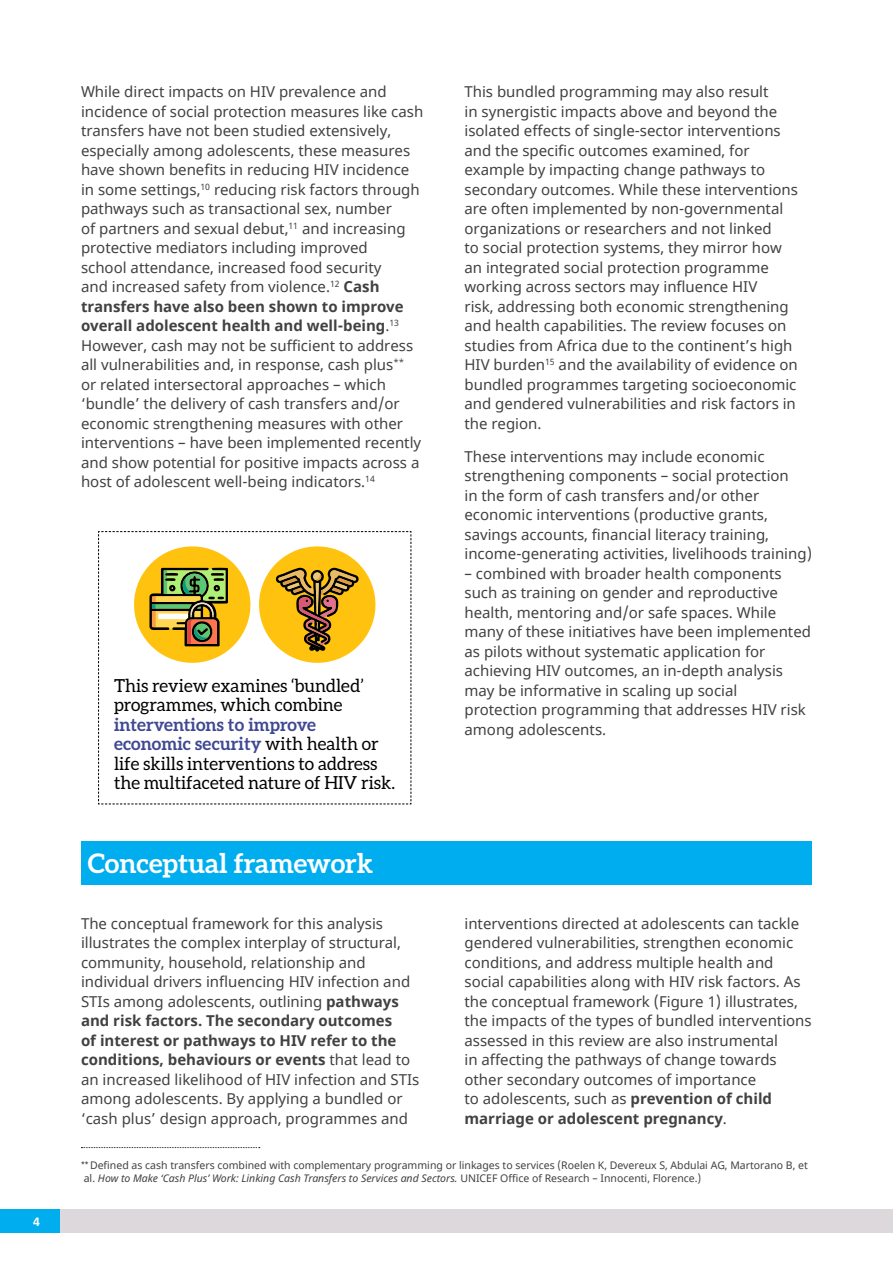
<style>
.page{position:relative;width:893px;height:1263px;background:#fff}
.page>*{position:absolute;margin:0;border:0;box-sizing:border-box;transform-origin:0 0}
.t1{font:700 27px "Aleo";color:#fff}
.t2{font:18px/19.5px "Aleo";color:#000}
.t3{font:15px/19.5px "Noto Sans";color:#414042}
.t4{font:700 13.5px "Calibri";color:#fff}
.t5{font:10.5px/12.6px "Noto Sans";color:#414042}
.s1{font-weight:700}
.s2{font-weight:700;color:#3f4892}
.s3{font-style:italic}
</style>
<div class="page">
<div style="left:0;top:1210px;width:60px;height:23px;background:#00aeef"></div>
<div style="left:60px;top:1210px;width:833px;height:23px;background:#dcd8dc"></div>
<div style="left:81px;top:841px;width:731px;height:43px;background:#00aeef"></div>
<svg style="left:81px;top:1147px;width:179px;height:1px"></svg>
<svg style="left:98px;top:531px;width:314px;height:274px"></svg>
<p class="t4" style="left:33px;top:1212px;width:8px">4</p>
<p class="t3" style="left:81px;top:82px;width:344px">While direct impacts on HIV prevalence and incidence of social protection measures like cash transfers have not been studied extensively, especially among adolescents, these measures have shown benefits in reducing HIV incidence in some settings,<sup>10</sup> reducing risk factors through pathways such as transactional sex, number<br>of partners and sexual debut,<sup>11</sup> and increasing protective mediators including improved<br>school attendance, increased food security<br>and increased safety from violence.<sup>12</sup> <span class="s1">Cash transfers have also been shown to improve overall adolescent health and well-being</span>.<sup>13<br></sup>However, cash may not be sufficient to address all vulnerabilities and, in response, cash plus<sup>**<br></sup>or related intersectoral approaches – which ‘bundle’ the delivery of cash transfers and/or economic strengthening measures with other interventions – have been implemented recently and show potential for positive impacts across a host of adolescent well-being indicators.<sup>14</sup></p>
<p class="t2" style="left:114px;top:675px;width:251px">This review examines ‘bundled’ programmes, which combine</p>
<p class="t2" style="left:114px;top:714px;width:282px"><span class="s2">interventions to improve economic security</span> with health or life skills interventions to address the multifaceted nature of HIV risk.</p>
<h1 class="t1" style="left:88px;top:847px;width:287px">Conceptual framework</h1>
<p class="t3" style="left:464px;top:82px;width:335px">This bundled programming may also result<br>in synergistic impacts above and beyond the isolated effects of single-sector interventions and the specific outcomes examined, for example by impacting change pathways to secondary outcomes. While these interventions are often implemented by non-governmental organizations or researchers and not linked<br>to social protection systems, they mirror how an integrated social protection programme working across sectors may influence HIV<br>risk, addressing both economic strengthening and health capabilities. The review focuses on studies from Africa due to the continent’s high HIV burden<sup>15</sup> and the availability of evidence on bundled programmes targeting socioeconomic and gendered vulnerabilities and risk factors in the region.</p>
<p class="t3" style="left:464px;top:447px;width:349px">These interventions may include economic strengthening components – social protection<br>in the form of cash transfers and/or other economic interventions (productive grants, savings accounts, financial literacy training, income-generating activities, livelihoods training)</p>
<p class="t3" style="left:464px;top:564px;width:348px">– combined with broader health components such as training on gender and reproductive health, mentoring and/or safe spaces. While many of these initiatives have been implemented as pilots without systematic application for achieving HIV outcomes, an in-depth analysis may be informative in scaling up social protection programming that addresses HIV risk among adolescents.</p>
<p class="t3" style="left:81px;top:914px;width:340px">The conceptual framework for this analysis illustrates the complex interplay of structural, community, household, relationship and individual drivers influencing HIV infection and STIs among adolescents, outlining <span class="s1">pathways and risk factors. The secondary outcomes<br>of interest or pathways to HIV refer to the conditions, behaviours or events</span> that lead to an increased likelihood of HIV infection and STIs among adolescents. By applying a bundled or ‘cash plus’ design approach, programmes and</p>
<p class="t3" style="left:464px;top:914px;width:349px">interventions directed at adolescents can tackle gendered vulnerabilities, strengthen economic conditions, and address multiple health and social capabilities along with HIV risk factors. As the conceptual framework (Figure 1) illustrates, the impacts of the types of bundled interventions assessed in this review are also instrumental<br>in affecting the pathways of change towards other secondary outcomes of importance<br>to adolescents, such as <span class="s1">prevention of child marriage or adolescent pregnancy</span>.</p>
<p class="t5" style="left:81px;top:1159px;width:728px"><sup>**</sup> Defined as cash transfers combined with complementary programming or linkages to services (Roelen K, Devereux S, Abdulai AG, Martorano B, et al. <span class="s3">How to Make ‘Cash Plus’ Work: Linking Cash Transfers to Services and Sectors.</span> UNICEF Office of Research – Innocenti, Florence.)</p>
</div>
